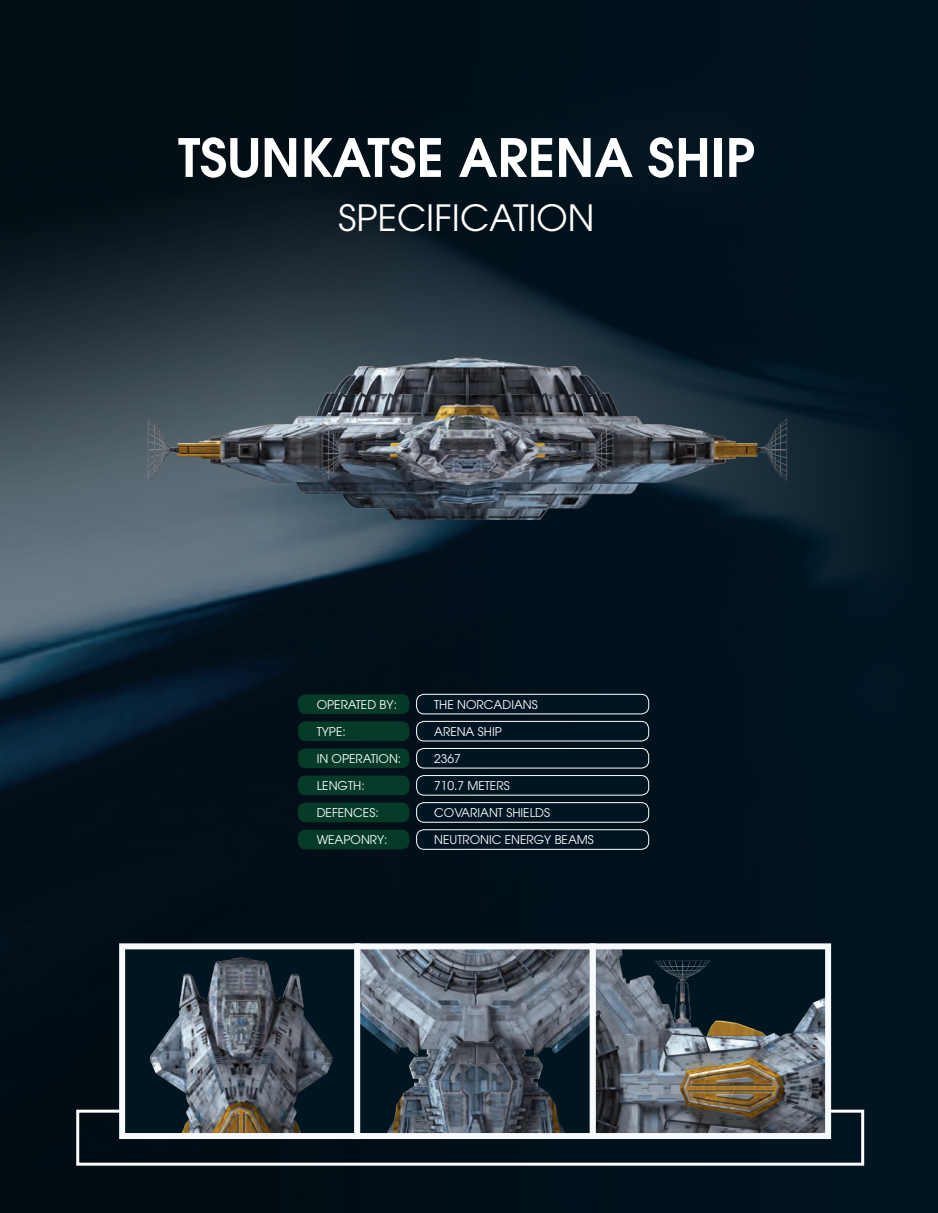
<style>
.page{position:relative;width:938px;height:1213px;background:#fff}
.page>*{position:absolute;margin:0;border:0;box-sizing:border-box;transform-origin:0 0}
.t1{font:600 52.5px "Avant Garde LT";color:#fff}
.t2{font:36px "Avant Garde";color:#fff}
.t3{font:12px "Avant Garde";color:#fff}
</style>
<div class="page">
<img style="left:0;top:0;width:938px;height:1213px">
<div style="left:298px;top:694px;width:111px;height:20px;background:#053b27;border-radius:8px"></div>
<div style="left:298px;top:721px;width:111px;height:20px;background:#053b27;border-radius:8px"></div>
<div style="left:298px;top:748px;width:111px;height:20px;background:#053b28;border-radius:8px"></div>
<div style="left:298px;top:775px;width:111px;height:20px;background:#053b28;border-radius:8px"></div>
<div style="left:298px;top:802px;width:111px;height:20px;background:#053b27;border-radius:8px"></div>
<div style="left:298px;top:829px;width:111px;height:20px;background:#053b27;border-radius:8px"></div>
<div style="left:417px;top:694px;width:232px;height:20px;background:#001522;border-radius:8px"></div>
<div style="left:416px;top:694px;width:233px;height:20px;border:1px solid #fff;border-radius:8px"></div>
<div style="left:417px;top:721px;width:232px;height:20px;background:#001522;border-radius:8px"></div>
<div style="left:416px;top:721px;width:233px;height:20px;border:1px solid #fff;border-radius:8px"></div>
<div style="left:417px;top:748px;width:232px;height:20px;background:#001522;border-radius:8px"></div>
<div style="left:416px;top:748px;width:233px;height:20px;border:1px solid #fff;border-radius:8px"></div>
<div style="left:417px;top:775px;width:232px;height:20px;background:#001522;border-radius:8px"></div>
<div style="left:416px;top:775px;width:233px;height:20px;border:1px solid #fff;border-radius:8px"></div>
<div style="left:417px;top:802px;width:232px;height:20px;background:#001522;border-radius:8px"></div>
<div style="left:416px;top:802px;width:233px;height:20px;border:1px solid #fff;border-radius:8px"></div>
<div style="left:417px;top:829px;width:232px;height:20px;background:#001522;border-radius:8px"></div>
<div style="left:416px;top:829px;width:233px;height:20px;border:1px solid #fff;border-radius:8px"></div>
<img style="left:139px;top:342px;width:656px;height:192px">
<div style="left:76px;top:1109px;width:788px;height:56px;border:3px solid #fff"></div>
<img style="left:126px;top:950px;width:228px;height:182px">
<div style="left:119px;top:943px;width:242px;height:196px;border:6px solid #f6fafd"></div>
<svg style="left:597px;top:950px;width:227px;height:182px;background:#4c5458"></svg>
<div style="left:590px;top:943px;width:241px;height:196px;border:6px solid #f6fafd"></div>
<svg style="left:361px;top:950px;width:228px;height:182px;background:#4d5965"></svg>
<div style="left:354px;top:943px;width:242px;height:196px;border:6px solid #f6fafd"></div>
<h1 class="t1" style="left:178px;top:123px;width:578px">TSUNKATSE ARENA SHIP</h1>
<h2 class="t2" style="left:338px;top:196px;width:257px">SPECIFICATION</h2>
<p class="t3" style="left:317px;top:697px;width:82px">OPERATED BY:</p>
<p class="t3" style="left:434px;top:697px;width:105px">THE NORCADIANS</p>
<p class="t3" style="left:317px;top:724px;width:31px">TYPE:</p>
<p class="t3" style="left:434px;top:724px;width:69px">ARENA SHIP</p>
<p class="t3" style="left:317px;top:751px;width:86px">IN OPERATION:</p>
<p class="t3" style="left:434px;top:751px;width:28px">2367</p>
<p class="t3" style="left:317px;top:778px;width:49px">LENGTH:</p>
<p class="t3" style="left:434px;top:778px;width:77px">710.7 METERS</p>
<p class="t3" style="left:317px;top:805px;width:63px">DEFENCES:</p>
<p class="t3" style="left:434px;top:805px;width:117px">COVARIANT SHIELDS</p>
<p class="t3" style="left:317px;top:832px;width:72px">WEAPONRY:</p>
<p class="t3" style="left:434px;top:832px;width:161px">NEUTRONIC ENERGY BEAMS</p>
</div>
